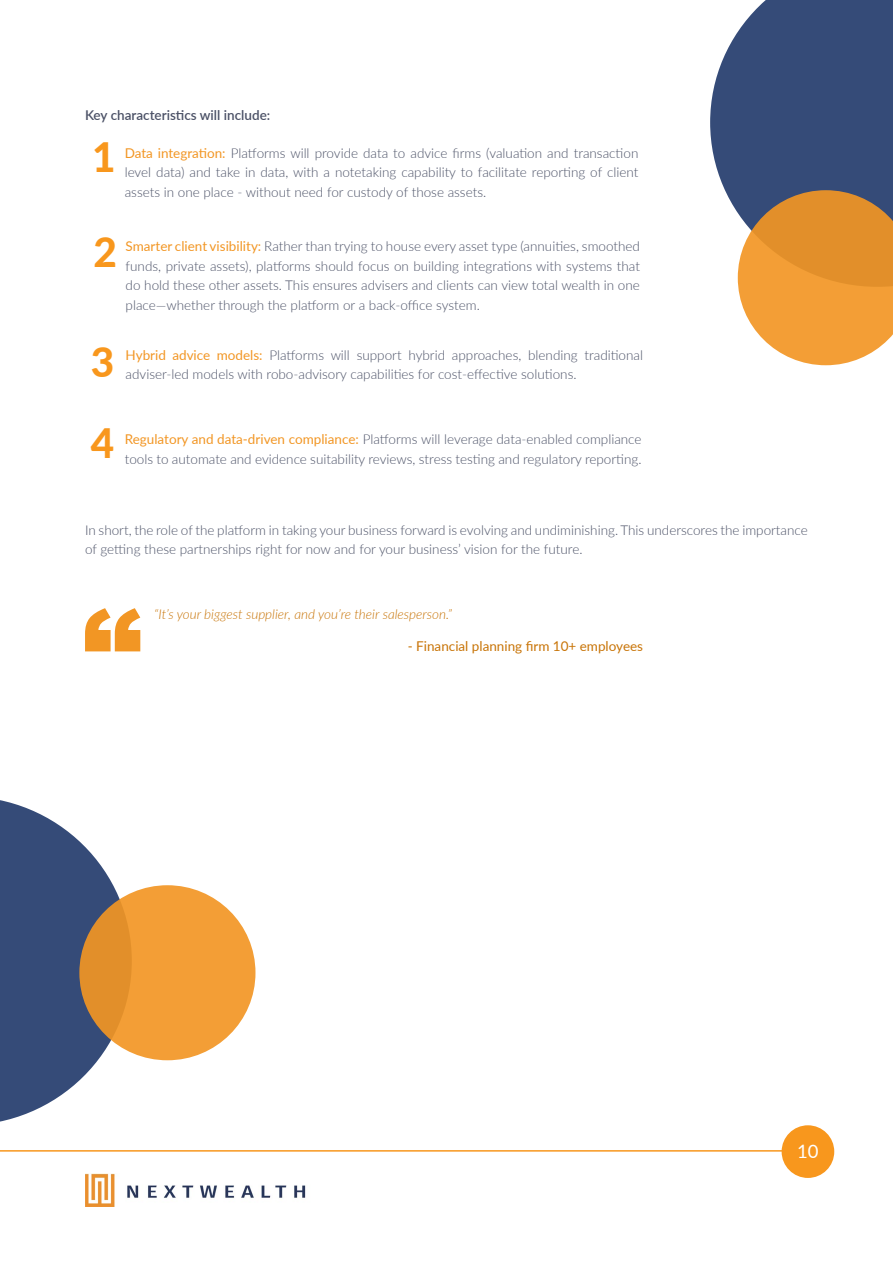
<style>
.page{position:relative;width:893px;height:1263px;background:#fff}
.page>*{position:absolute;margin:0;border:0;box-sizing:border-box;transform-origin:0 0}
.t1{font:800 40.5px/80.7px "Lato";color:#f8971d}
.t2{font:18.45px "Lato";color:#fff}
.t3{font:300 13.5px/19.5px "Lato";color:#4b5166}
.t4{font:italic 300 13.5px "Lato";color:#c87407}
.t5{font:13.5px "Lato";color:#c87407}
.t6{font:600 13.5px "Lato";color:#4b5166}
.s1{font-weight:400;color:#f29624}
</style>
<div class="page">
<hr style="left:0;top:1150px;width:808px;height:1px;background:#f8971d">
<div style="left:782px;top:1125px;width:52px;height:53px;background:#f8971d;border-radius:50%"></div>
<img style="left:85px;top:1174px;width:221px;height:33px">
<svg style="left:710px;top:0;width:183px;height:283px;background:#50638a"></svg>
<svg style="left:738px;top:190px;width:155px;height:175px;background:#df9b49"></svg>
<svg style="left:85px;top:608px;width:55px;height:43px"></svg>
<svg style="left:0;top:800px;width:131px;height:322px"></svg>
<div style="left:79px;top:885px;width:176px;height:175px;background:linear-gradient(to right,#e2912d,#f9a339);border-radius:50%"></div>
<p class="t6" style="left:85px;top:105px;width:187px">Key characteristics will include:</p>
<h1 class="t1" style="left:92px;top:115px;width:25px">1</h1>
<p class="t3" style="left:125px;top:143px;width:515px;text-align:justify"><span class="s1">Data integration:</span> Platforms will provide data to advice firms (valuation and transaction level data) and take in data, with a notetaking capability to facilitate reporting of client assets in one place - without need for custody of those assets.</p>
<h1 class="t1" style="left:94px;top:210px;width:25px">2</h1>
<h1 class="t1" style="left:91px;top:320px;width:25px">3<br>4</h1>
<p class="t3" style="left:126px;top:236px;width:516px;text-align:justify"><span class="s1">Smarter client visibility:</span> Rather than trying to house every asset type (annuities, smoothed funds, private assets), platforms should focus on building integrations with systems that do hold these other assets. This ensures advisers and clients can view total wealth in one place—whether through the platform or a back-office system.</p>
<p class="t3" style="left:126px;top:344px;width:519px"><span class="s1">Hybrid advice models:</span> Platforms will support hybrid approaches, blending traditional adviser-led models with robo-advisory capabilities for cost-effective solutions.</p>
<p class="t3" style="left:125px;top:429px;width:518px"><span class="s1">Regulatory and data-driven compliance:</span> Platforms will leverage data-enabled compliance tools to automate and evidence suitability reviews, stress testing and regulatory reporting.</p>
<p class="t3" style="left:85px;top:519px;width:724px">In short, the role of the platform in taking your business forward is evolving and undiminishing. This underscores the importance of getting these partnerships right for now and for your business’ vision for the future.</p>
<p class="t4" style="left:154px;top:605px;width:299px">“It’s your biggest supplier, and you’re their salesperson.”</p>
<p class="t5" style="left:408px;top:637px;width:237px">- Financial planning firm 10+ employees</p>
<h2 class="t2" style="left:797px;top:1138px;width:23px">10</h2>
</div>
